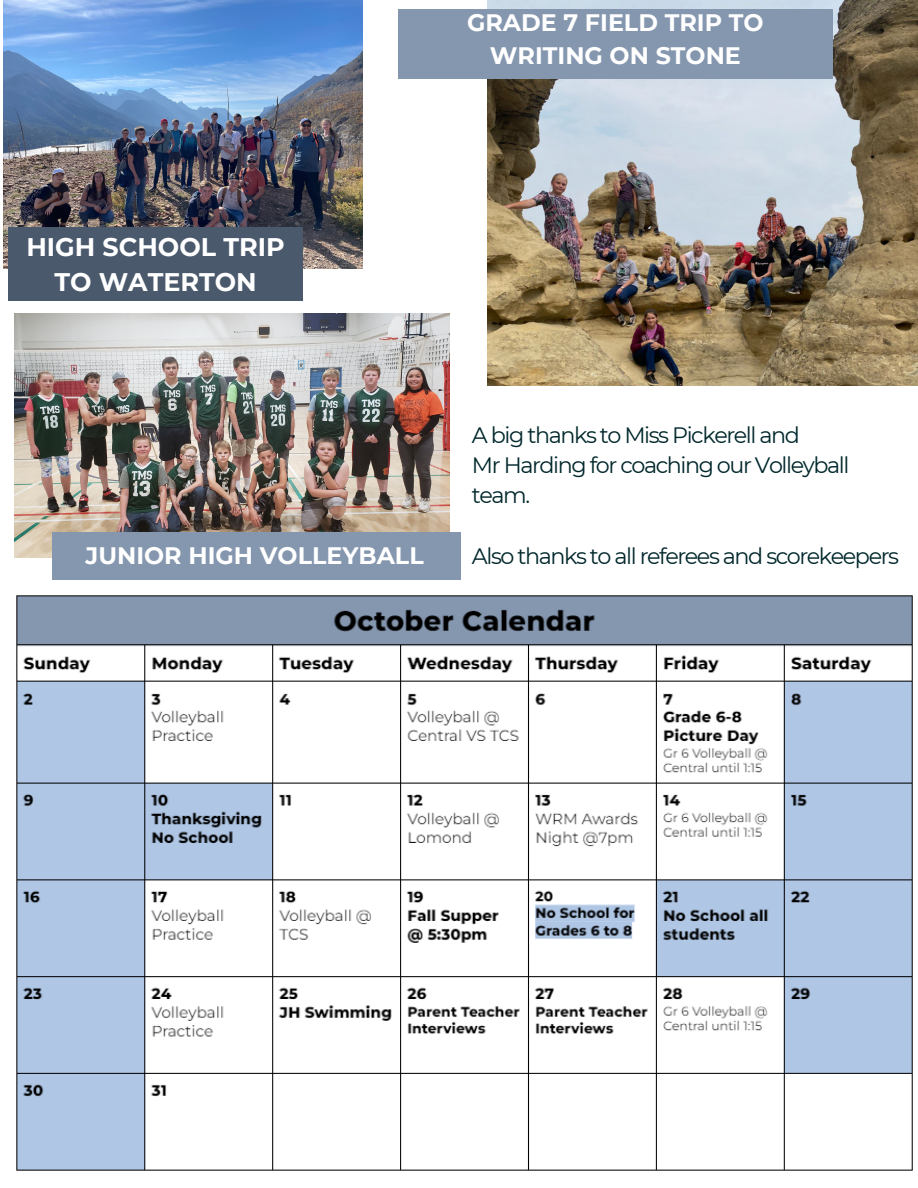
<style>
.page{position:relative;width:918px;height:1188px;background:#fff}
.page>*{position:absolute;margin:0;border:0;box-sizing:border-box;transform-origin:0 0}
.t1{font:700 25.35px/34.8px "Montserrat";color:#fff;text-align:center}
.t2{font:700 23.85px/32.7px "Montserrat";color:#fff;text-align:center}
.t3{font:22.2px/30.3px "Montserrat";letter-spacing:-.065em;color:#00272b}
</style>
<div class="page">
<img style="left:488px;top:0;width:430px;height:386px">
<div style="left:398px;top:9px;width:434px;height:70px;background:#8597af"></div>
<img style="left:14px;top:313px;width:436px;height:244px">
<div style="left:53px;top:532px;width:408px;height:47px;background:#8597af"></div>
<img style="left:3px;top:0;width:359px;height:269px">
<div style="left:8px;top:228px;width:295px;height:73px;background:#4a596c"></div>
<img style="left:16px;top:595px;width:897px;height:576px">
<p class="t2" style="left:467px;top:6px;width:298px">GRADE 7 FIELD TRIP TO<br>WRITING ON STONE</p>
<p class="t1" style="left:26px;top:229px;width:260px">HIGH SCHOOL TRIP<br>TO WATERTON</p>
<p class="t2" style="left:86px;top:540px;width:340px">JUNIOR HIGH VOLLEYBALL</p>
<p class="t3" style="left:472px;top:420px;width:379px">A big thanks to Miss Pickerell and<br>Mr Harding for coaching our Volleyball team.</p>
<p class="t3" style="left:472px;top:541px;width:429px">Also thanks to all referees and scorekeepers</p>
</div>
